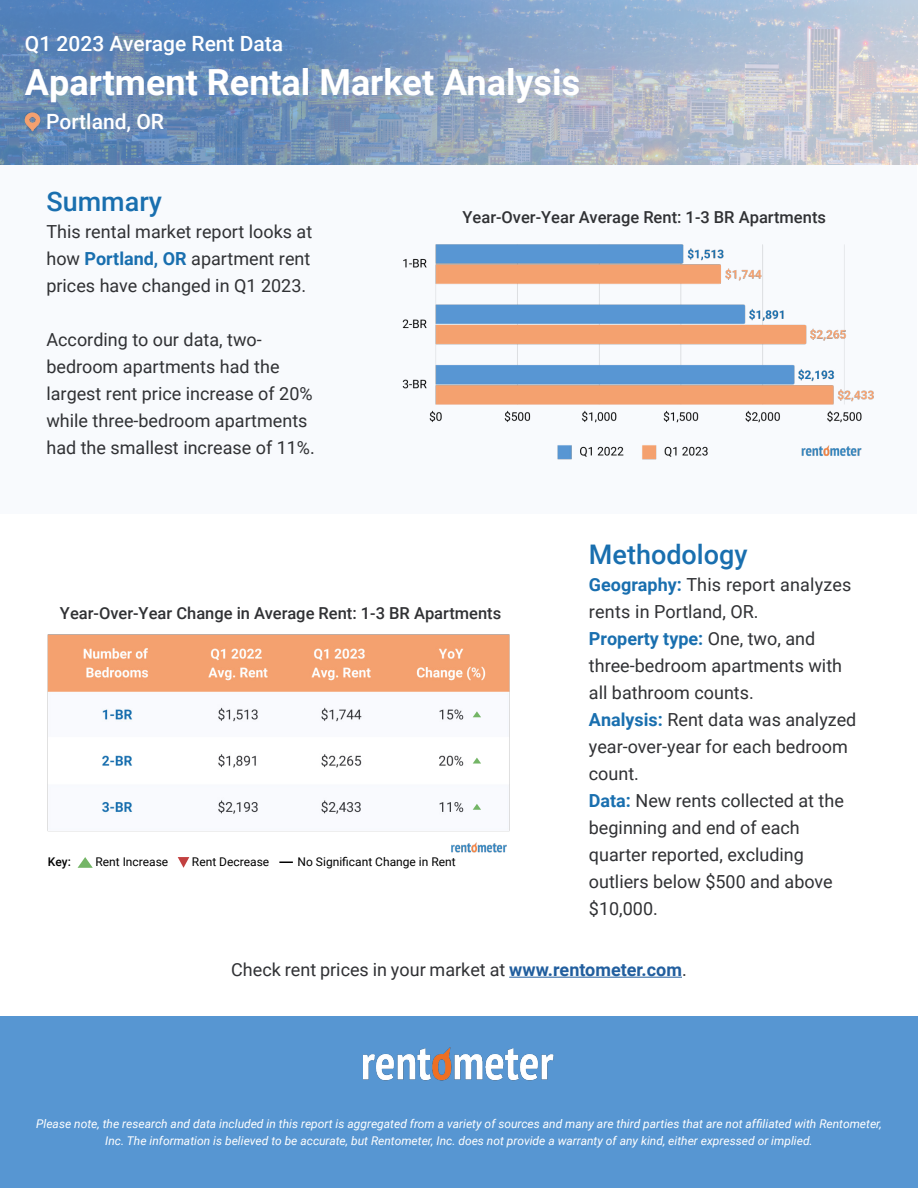
<style>
.page{position:relative;width:918px;height:1188px;background:#fff}
.page>*{position:absolute;margin:0;border:0;box-sizing:border-box;transform-origin:0 0}
.t1{font:700 36px "Roboto";color:#fff}
.t2{font:500 27px "Roboto";color:#196faf}
.t3{font:500 21px "Roboto";color:#fff}
.t4{font:18px/27px "Roboto";color:#303134}
.t5{font:500 16.5px "Roboto";color:#303134}
.t6{font:italic 12px/16.5px "Roboto";color:#fff;text-align:center}
.t7{font:12px "Roboto";color:#000}
.t8{font:500 12px "Roboto";color:#000}
.s1{font-weight:700;color:#196faf}
.s2{font-weight:700;color:#215e9e}
</style>
<div class="page">
<div style="left:1px;top:165px;width:916px;height:348px;background:#f8fafd"></div>
<img style="left:402px;top:244px;width:472px;height:216px">
<img style="left:47px;top:634px;width:463px;height:219px">
<div style="left:0;top:1016px;width:918px;height:172px;background:#5796d2"></div>
<img style="left:363px;top:1048px;width:191px;height:33px">
<hr style="left:509px;top:977px;width:173px;height:1px;background:#215e9e">
<svg style="left:0;top:0;width:918px;height:165px;background:#8ca4c4"></svg>
<img style="left:25px;top:113px;width:15px;height:18px">
<svg style="left:473px;top:711px;width:8px;height:6px"></svg>
<svg style="left:473px;top:804px;width:8px;height:6px"></svg>
<svg style="left:473px;top:758px;width:8px;height:6px"></svg>
<svg style="left:78px;top:857px;width:15px;height:11px"></svg>
<svg style="left:178px;top:857px;width:11px;height:11px"></svg>
<svg style="left:279px;top:862px;width:14px;height:1px"></svg>
<p class="t3" style="left:25px;top:29px;width:260px">Q1 2023 Average Rent Data</p>
<h1 class="t1" style="left:25px;top:57px;width:557px">Apartment Rental Market Analysis</h1>
<p class="t3" style="left:46px;top:107px;width:119px">Portland, OR</p>
<h2 class="t2" style="left:46px;top:183px;width:117px">Summary</h2>
<p class="t4" style="left:46px;top:218px;width:267px;text-align:justify">This rental market report looks at how <span class="s1">Portland, OR</span> apartment rent prices have changed in Q1 2023.</p>
<p class="t4" style="left:46px;top:326px;width:270px">According to our data, two&shy;bedroom apartments had the largest rent price increase of 20% while three-bedroom apartments had the smallest increase of 11%.</p>
<p class="t5" style="left:463px;top:205px;width:365px">Year-Over-Year Average Rent: 1-3 BR Apartments</p>
<p class="t5" style="left:60px;top:602px;width:443px">Year-Over-Year Change in Average Rent: 1-3 BR Apartments</p>
<p class="t8" style="left:48px;top:854px;width:25px">Key:</p>
<p class="t7" style="left:95px;top:854px;width:74px">Rent Increase</p>
<p class="t7" style="left:192px;top:854px;width:79px">Rent Decrease</p>
<p class="t7" style="left:298px;top:854px;width:160px">No Significant Change in Rent</p>
<h2 class="t2" style="left:589px;top:536px;width:160px">Methodology</h2>
<p class="t4" style="left:589px;top:571px;width:269px"><span class="s1">Geography:</span> This report analyzes rents in Portland, OR.<br><span class="s1">Property type:</span> One, two, and three-bedroom apartments with all bathroom counts.<br><span class="s1">Analysis:</span> Rent data was analyzed year-over-year for each bedroom count.<br><span class="s1">Data:</span> New rents collected at the beginning and end of each quarter reported, excluding outliers below $500 and above $10,000.</p>
<p class="t4" style="left:231px;top:955px;width:457px">Check rent prices in your market at <span class="s2">www.rentometer.com</span>.</p>
<p class="t6" style="left:36px;top:1115px;width:847px">Please note, the research and data included in this report is aggregated from a variety of sources and many are third parties that are not affiliated with Rentometer,<br>Inc. The information is believed to be accurate, but Rentometer, Inc. does not provide a warranty of any kind, either expressed or implied.</p>
</div>
